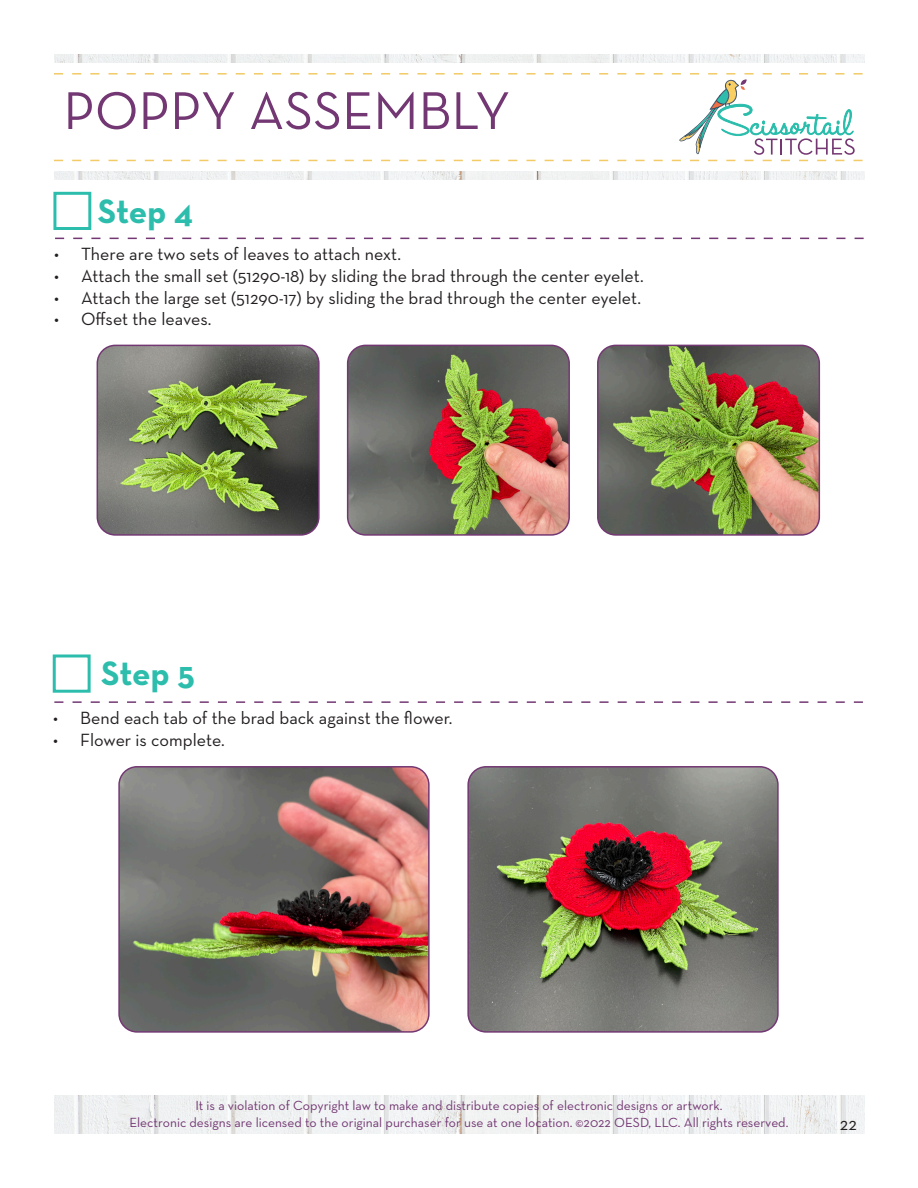
<style>
.page{position:relative;width:918px;height:1188px;background:#fff}
.page>*{position:absolute;margin:0;border:0;box-sizing:border-box;transform-origin:0 0}
.t1{font:54px "Neutra Text";color:#733873}
.t2{font:700 34.5px "Neutra Text";letter-spacing:-.01em;color:#2dbdad}
.t3{font:18px "Neutra Text";color:#231f20}
.t4{font:13.5px "Neutra Text";color:#733873}
</style>
<div class="page">
<img style="left:54px;top:1096px;width:810px;height:38px">
<img style="left:54px;top:54px;width:810px;height:126px">
<div style="left:29px;top:63px;width:863px;height:108px;background:#fff"></div>
<svg style="left:54px;top:73px;width:809px;height:88px"></svg>
<svg style="left:55px;top:238px;width:809px;height:1px"></svg>
<svg style="left:54px;top:701px;width:809px;height:2px"></svg>
<div style="left:53px;top:192px;width:38px;height:38px;border:3px solid #2dbdad"></div>
<div style="left:53px;top:655px;width:38px;height:38px;border:3px solid #2dbdad"></div>
<img style="left:348px;top:345px;width:221px;height:188px">
<div style="left:347px;top:345px;width:223px;height:191px;border:2px solid #733873;border-radius:18px"></div>
<img style="left:598px;top:345px;width:221px;height:188px">
<div style="left:597px;top:345px;width:223px;height:191px;border:2px solid #733873;border-radius:18px"></div>
<img style="left:97px;top:345px;width:220px;height:188px">
<div style="left:97px;top:345px;width:223px;height:191px;border:2px solid #733873;border-radius:18px"></div>
<img style="left:121px;top:769px;width:306px;height:261px">
<div style="left:118px;top:766px;width:312px;height:267px;border:2px solid #733873;border-radius:18px"></div>
<img style="left:470px;top:769px;width:306px;height:261px">
<div style="left:467px;top:766px;width:312px;height:267px;border:2px solid #733873;border-radius:18px"></div>
<p class="t1" style="left:63px;top:78px;width:449px">POPPY ASSEMBLY</p>
<p class="t2" style="left:98px;top:189px;width:97px">Step 4</p>
<p class="t3" style="left:54px;top:243px;width:349px">• There are two sets of leaves to attach next.</p>
<p class="t3" style="left:54px;top:265px;width:591px">• Attach the small set (51290-18) by sliding the brad through the center eyelet.</p>
<p class="t3" style="left:54px;top:287px;width:589px">• Attach the large set (51290-17) by sliding the brad through the center eyelet.</p>
<p class="t3" style="left:54px;top:308px;width:159px">• Offset the leaves.</p>
<p class="t2" style="left:101px;top:652px;width:95px">Step 5</p>
<p class="t3" style="left:53px;top:707px;width:401px">• Bend each tab of the brad back against the flower.</p>
<p class="t3" style="left:53px;top:729px;width:173px">• Flower is complete.</p>
<p class="t4" style="left:195px;top:1098px;width:529px">It is a violation of Copyright law to make and distribute copies of electronic designs or artwork.</p>
<p class="t4" style="left:130px;top:1114px;width:660px">Electronic designs are licensed to the original purchaser for use at one location. ©2022 OESD, LLC. All rights reserved.</p>
<p class="t3" style="left:840px;top:1113px;width:18px">22</p>
</div>
